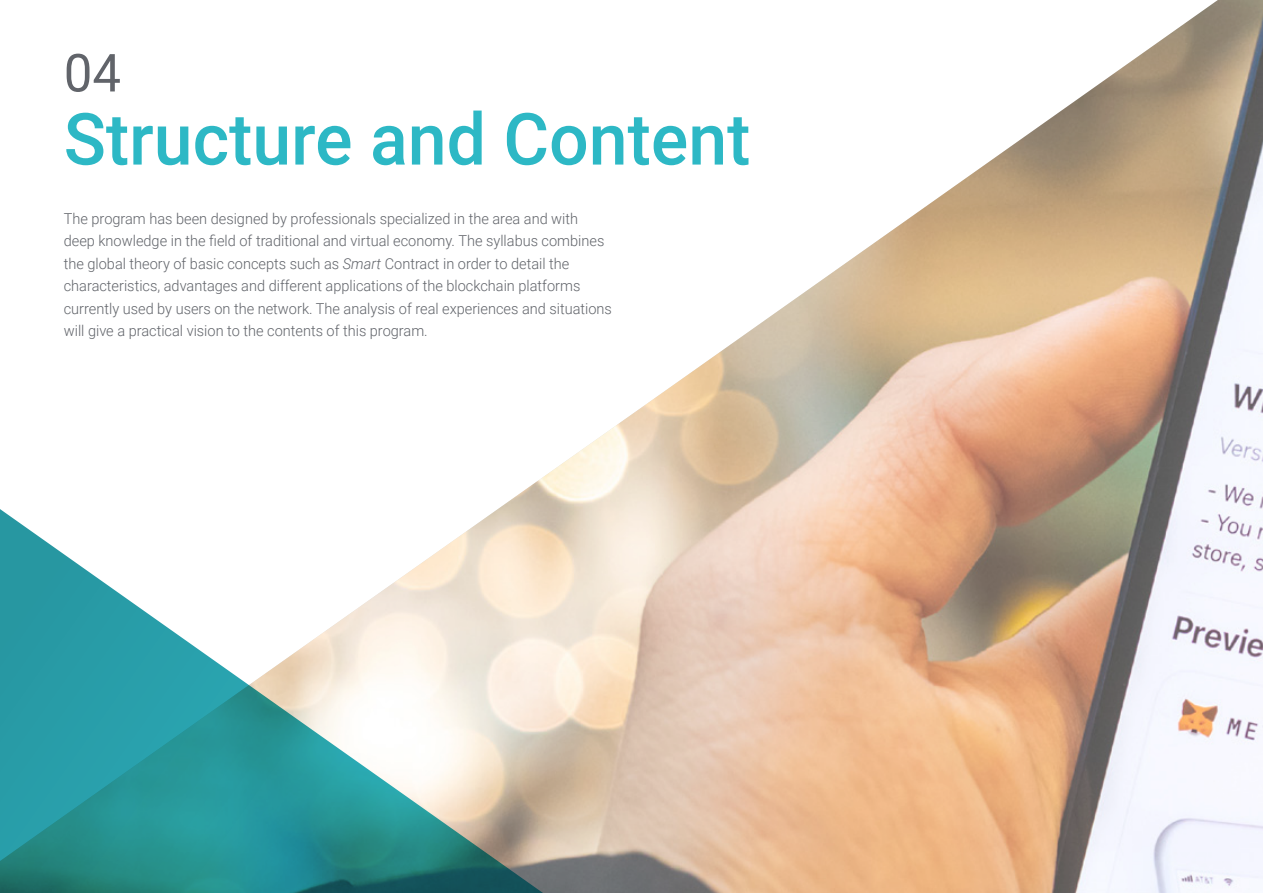
<style>
.page{position:relative;width:1263px;height:893px;background:#fff}
.page>*{position:absolute;margin:0;border:0;box-sizing:border-box;transform-origin:0 0}
.t1{font:500 72px "Roboto";color:#2db8c5}
.t2{font:52.5px "Roboto";color:#61646a}
.t3{font:300 15px/22.5px "Roboto";color:#61646a}
.s1{font-style:italic}
</style>
<div class="page">
<img style="left:521px;top:0;width:742px;height:893px">
<svg style="left:0;top:493px;width:639px;height:400px"></svg>
<h2 class="t2" style="left:64px;top:36px;width:59px">04</h2>
<h1 class="t1" style="left:64px;top:89px;width:688px">Structure and Content</h1>
<p class="t3" style="left:64px;top:207px;width:550px">The program has been designed by professionals specialized in the area and with deep knowledge in the field of traditional and virtual economy. The syllabus combines the global theory of basic concepts such as <span class="s1">Smart</span> Contract in order to detail the characteristics, advantages and different applications of the blockchain platforms currently used by users on the network. The analysis of real experiences and situations will give a practical vision to the contents of this program.</p>
</div>
